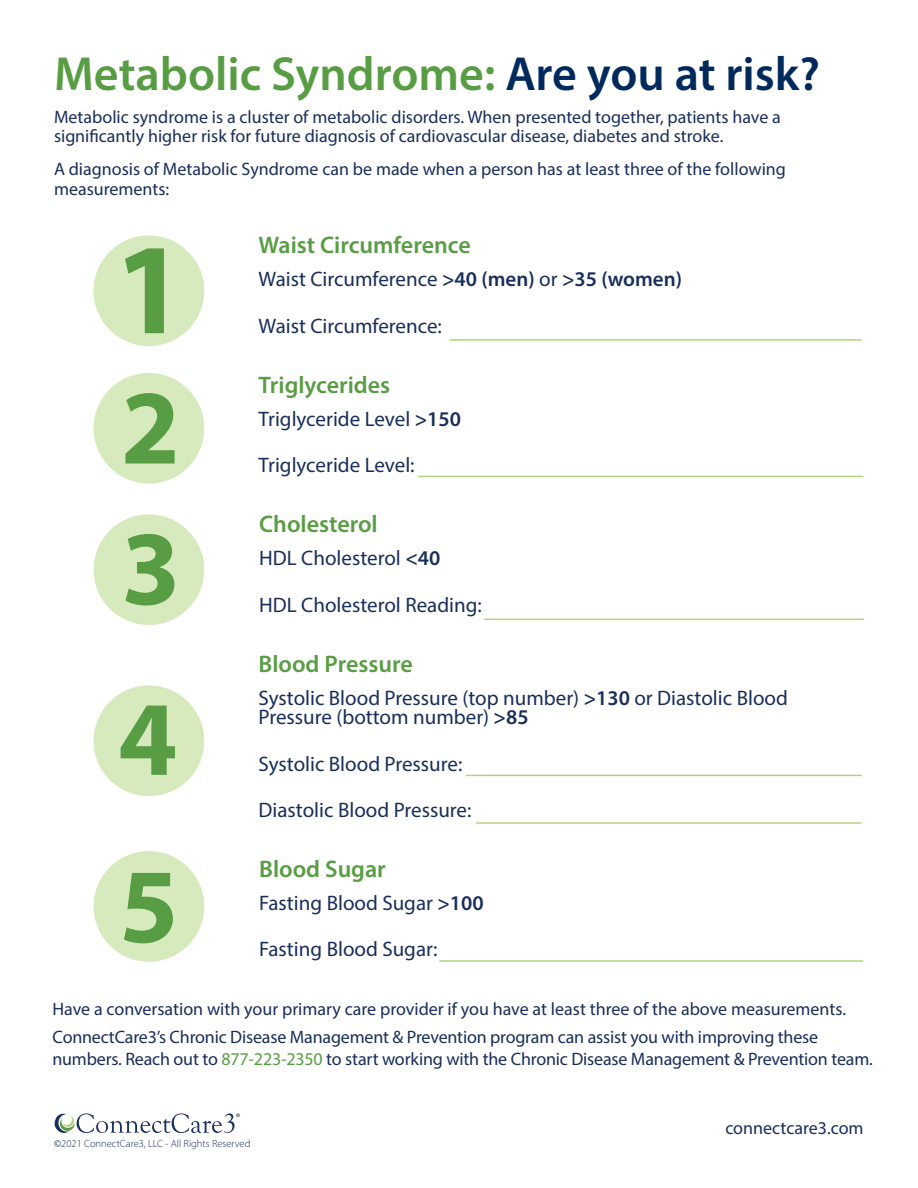
<style>
.page{position:relative;width:918px;height:1188px;background:#fff}
.page>*{position:absolute;margin:0;border:0;box-sizing:border-box;transform-origin:0 0}
.t1{font:600 48px "Myriad Pro";color:#589d43}
.t2{font:600 24px "Myriad Pro";color:#589d43}
.t3{font:21px/19.5px "Myriad Pro";color:#192e5a}
.t4{font:18px/19.5px "Myriad Pro";color:#192e5a}
.t5{font:300 10.5px "Myriad Pro";color:#192e5a}
.s1{color:#00295c}
.s2{font-weight:600}
.s3{color:#589d43}
.s4{font-weight:400}
</style>
<div class="page">
<div style="left:94px;top:235px;width:110px;height:111px;background:#d7eabe;border-radius:50%"></div>
<div style="left:94px;top:851px;width:110px;height:111px;background:#d7eabe;border-radius:50%"></div>
<svg style="left:124px;top:873px;width:49px;height:70px"></svg>
<div style="left:94px;top:685px;width:110px;height:111px;background:#d7eabe;border-radius:50%"></div>
<svg style="left:121px;top:706px;width:54px;height:69px"></svg>
<div style="left:94px;top:514px;width:110px;height:111px;background:#d7eabe;border-radius:50%"></div>
<svg style="left:126px;top:534px;width:48px;height:72px"></svg>
<div style="left:94px;top:373px;width:110px;height:111px;background:#d7eabe;border-radius:50%"></div>
<svg style="left:125px;top:393px;width:50px;height:71px"></svg>
<svg style="left:125px;top:248px;width:39px;height:85px"></svg>
<hr style="left:450px;top:339px;width:412px;height:2px;background:#b0d57e">
<hr style="left:418px;top:476px;width:445px;height:1px;background:#b0d57e">
<hr style="left:484px;top:619px;width:380px;height:1px;background:#b0d57e">
<hr style="left:466px;top:775px;width:396px;height:1px;background:#b0d57e">
<hr style="left:476px;top:822px;width:386px;height:2px;background:#b0d57e">
<hr style="left:439px;top:960px;width:424px;height:2px;background:#b0d57e">
<svg style="left:54px;top:1113px;width:186px;height:20px"></svg>
<h1 class="t1" style="left:54px;top:43px;width:767px">Metabolic Syndrome: <span class="s1">Are you at risk?</span></h1>
<p class="t4" style="left:54px;top:107px;width:728px">Metabolic syndrome is a cluster of metabolic disorders. When presented together, patients have a significantly higher risk for future diagnosis of cardiovascular disease, diabetes and stroke.</p>
<p class="t4" style="left:54px;top:159px;width:733px">A diagnosis of Metabolic Syndrome can be made when a person has at least three of the following measurements:</p>
<h2 class="t2" style="left:259px;top:230px;width:214px">Waist Circumference</h2>
<p class="t3" style="left:259px;top:269px;width:425px">Waist Circumference <span class="s2">&gt;40 (men)</span> or <span class="s2">&gt;35 (women)</span></p>
<p class="t3" style="left:259px;top:316px;width:185px">Waist Circumference:</p>
<h2 class="t2" style="left:259px;top:370px;width:133px">Triglycerides</h2>
<p class="t3" style="left:259px;top:409px;width:204px">Triglyceride Level <span class="s2">&gt;150</span></p>
<p class="t3" style="left:259px;top:455px;width:158px">Triglyceride Level:</p>
<h2 class="t2" style="left:259px;top:509px;width:120px">Cholesterol</h2>
<p class="t3" style="left:259px;top:548px;width:183px">HDL Cholesterol <span class="s2">&lt;40</span></p>
<p class="t3" style="left:259px;top:595px;width:224px">HDL Cholesterol Reading:</p>
<h2 class="t2" style="left:259px;top:648px;width:156px">Blood Pressure</h2>
<p class="t3" style="left:259px;top:688px;width:531px">Systolic Blood Pressure (top number) <span class="s2">&gt;130</span> or Diastolic Blood<br>Pressure (bottom number) <span class="s2">&gt;85</span></p>
<p class="t3" style="left:259px;top:754px;width:205px">Systolic Blood Pressure:</p>
<p class="t3" style="left:259px;top:800px;width:214px">Diastolic Blood Pressure:</p>
<h2 class="t2" style="left:259px;top:853px;width:128px">Blood Sugar</h2>
<p class="t3" style="left:259px;top:892px;width:226px">Fasting Blood Sugar <span class="s2">&gt;100</span></p>
<p class="t3" style="left:259px;top:939px;width:180px">Fasting Blood Sugar:</p>
<p class="t4" style="left:52px;top:994px;width:795px;line-height:28.3px">Have a conversation with your primary care provider if you have at least three of the above measurements.<br>ConnectCare3’s Chronic Disease Management &amp; Prevention program can assist you with improving these</p>
<p class="t4" style="left:52px;top:1049px;width:822px">numbers. Reach out to <span class="s3">877-223-2350</span> to start working with the Chronic Disease Management &amp; Prevention team.</p>
<p class="t5" style="left:54px;top:1137px;width:198px"><span class="s4">©</span>2021 ConnectCare3, LLC - All Rights Reserved</p>
<p class="t4" style="left:725px;top:1118px;width:140px">connectcare3.com</p>
</div>
